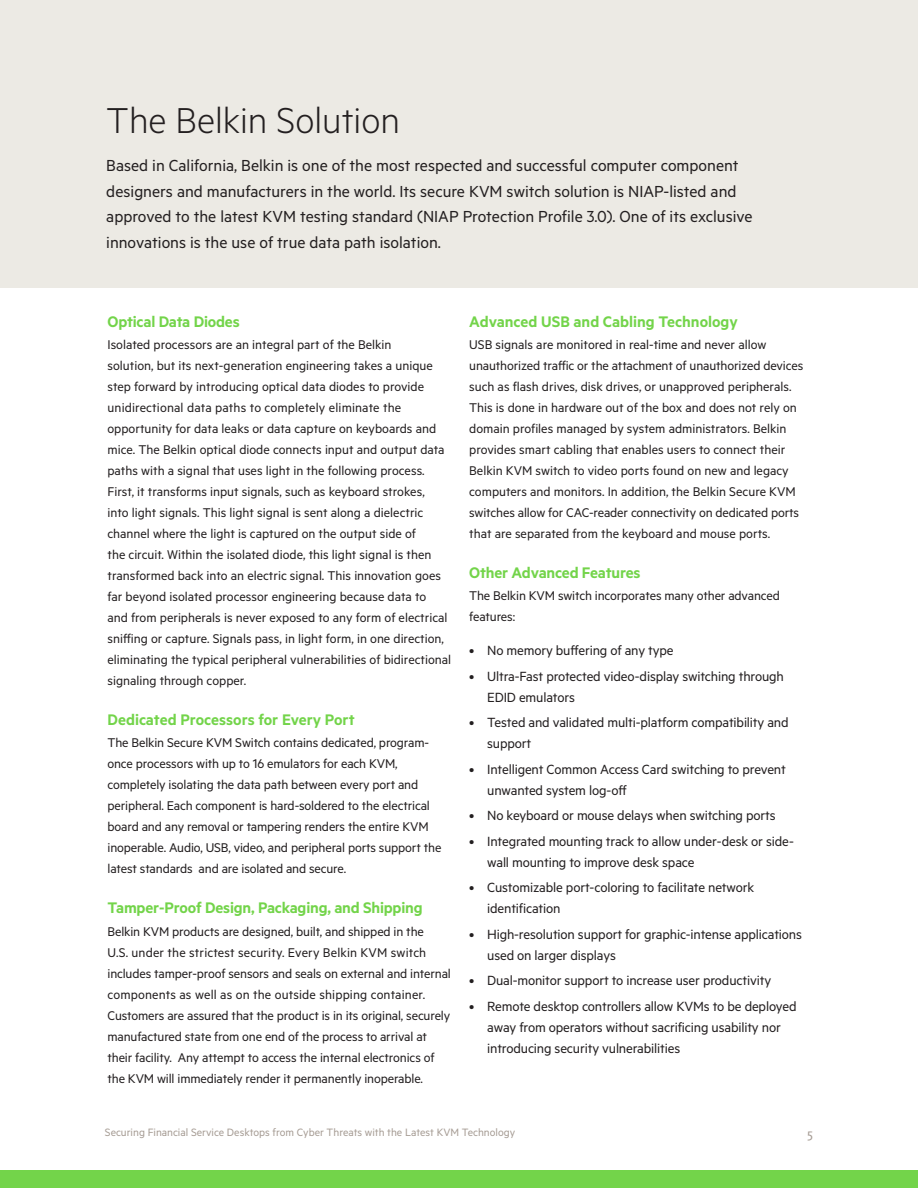
<style>
.page{position:relative;width:918px;height:1188px;background:#fff}
.page>*{position:absolute;margin:0;border:0;box-sizing:border-box;transform-origin:0 0}
.t1{font:300 40.5px "Metric";color:#231f20}
.Intro_Text{font:18px/25.5px "Metric";color:#231f20}
.H3_Body{font:600 17.25px "Metric";letter-spacing:-.01em;color:#73d44a}
.t2{font:15px/21px "Metric";letter-spacing:-.01em;color:#231f20}
.Body{font:14.25px/21px "Metric";color:#231f20}
.t3{font:13.5px "Kievit OT";color:#a69c94}
.t4{font:12px "Metric";color:#a69c94}
</style>
<div class="page">
<div style="left:0;top:1170px;width:918px;height:18px;background:#73d44a"></div>
<div style="left:0;top:0;width:918px;height:287px;background:#eceae4"></div>
<h2 class="t1" style="left:106px;top:97px;width:295px">The Belkin Solution</h2>
<p class="Intro_Text" style="left:106px;top:152px;width:648px">Based in California, Belkin is one of the most respected and successful computer component designers and manufacturers in the world. Its secure KVM switch solution is NIAP-listed and approved to the latest KVM testing standard (NIAP Protection Profile 3.0). One of its exclusive innovations is the use of true data path isolation.</p>
<p class="H3_Body" style="left:108px;top:311px;width:134px">Optical Data Diodes</p>
<p class="Body" style="left:108px;top:334px;width:345px">Isolated processors are an integral part of the Belkin<br>solution, but its next-generation engineering takes a unique step forward by introducing optical data diodes to provide unidirectional data paths to completely eliminate the opportunity for data leaks or data capture on keyboards and mice. The Belkin optical diode connects input and output data paths with a signal that uses light in the following process.<br>First, it transforms input signals, such as keyboard strokes,<br>into light signals. This light signal is sent along a dielectric channel where the light is captured on the output side of<br>the circuit. Within the isolated diode, this light signal is then transformed back into an electric signal. This innovation goes far beyond isolated processor engineering because data to<br>and from peripherals is never exposed to any form of electrical sniffing or capture. Signals pass, in light form, in one direction, eliminating the typical peripheral vulnerabilities of bidirectional signaling through copper.</p>
<p class="H3_Body" style="left:108px;top:709px;width:249px">Dedicated Processors for Every Port</p>
<p class="Body" style="left:108px;top:732px;width:335px">The Belkin Secure KVM Switch contains dedicated, program&shy;once processors with up to 16 emulators for each KVM, completely isolating the data path between every port and peripheral. Each component is hard-soldered to the electrical board and any removal or tampering renders the entire KVM inoperable. Audio, USB, video, and peripheral ports support the latest standards and are isolated and secure.</p>
<p class="H3_Body" style="left:108px;top:898px;width:317px">Tamper-Proof Design, Packaging, and Shipping</p>
<p class="Body" style="left:108px;top:920px;width:345px">Belkin KVM products are designed, built, and shipped in the<br>U.S. under the strictest security. Every Belkin KVM switch includes tamper-proof sensors and seals on external and internal components as well as on the outside shipping container.<br>Customers are assured that the product is in its original, securely manufactured state from one end of the process to arrival at their facility. Any attempt to access the internal electronics of the KVM will immediately render it permanently inoperable.</p>
<p class="H3_Body" style="left:469px;top:311px;width:270px">Advanced USB and Cabling Technology</p>
<p class="Body" style="left:469px;top:334px;width:336px">USB signals are monitored in real-time and never allow unauthorized traffic or the attachment of unauthorized devices such as flash drives, disk drives, or unapproved peripherals.<br>This is done in hardware out of the box and does not rely on domain profiles managed by system administrators. Belkin provides smart cabling that enables users to connect their Belkin KVM switch to video ports found on new and legacy computers and monitors. In addition, the Belkin Secure KVM switches allow for CAC-reader connectivity on dedicated ports that are separated from the keyboard and mouse ports.</p>
<p class="H3_Body" style="left:469px;top:562px;width:173px">Other Advanced Features</p>
<p class="Body" style="left:469px;top:585px;width:312px">The Belkin KVM switch incorporates many other advanced features:</p>
<p class="t2" style="left:469px;top:640px;width:206px">• No memory buffering of any type</p>
<p class="t2" style="left:487px;top:665px;width:298px;text-indent:-18px">• Ultra-Fast protected video-display switching through<br>EDID emulators</p>
<p class="t2" style="left:487px;top:712px;width:303px;text-indent:-18px">• Tested and validated multi-platform compatibility and support</p>
<p class="t2" style="left:487px;top:758px;width:300px;text-indent:-18px">• Intelligent Common Access Card switching to prevent unwanted system log-off</p>
<p class="t2" style="left:469px;top:805px;width:308px">• No keyboard or mouse delays when switching ports</p>
<p class="t2" style="left:487px;top:830px;width:308px;text-indent:-18px">• Integrated mounting track to allow under-desk or side&shy;wall mounting to improve desk space</p>
<p class="t2" style="left:487px;top:877px;width:268px;text-indent:-18px">• Customizable port-coloring to facilitate network identification</p>
<p class="t2" style="left:487px;top:923px;width:316px;text-indent:-18px">• High-resolution support for graphic-intense applications used on larger displays</p>
<p class="t2" style="left:469px;top:970px;width:303px">• Dual-monitor support to increase user productivity</p>
<p class="t2" style="left:487px;top:995px;width:311px;text-indent:-18px">• Remote desktop controllers allow KVMs to be deployed away from operators without sacrificing usability nor introducing security vulnerabilities</p>
<p class="t4" style="left:105px;top:1126px;width:412px">Securing Financial Service Desktops from Cyber Threats with the Latest KVM Technology</p>
<p class="t3" style="left:807px;top:1125px;width:7px">5</p>
</div>
